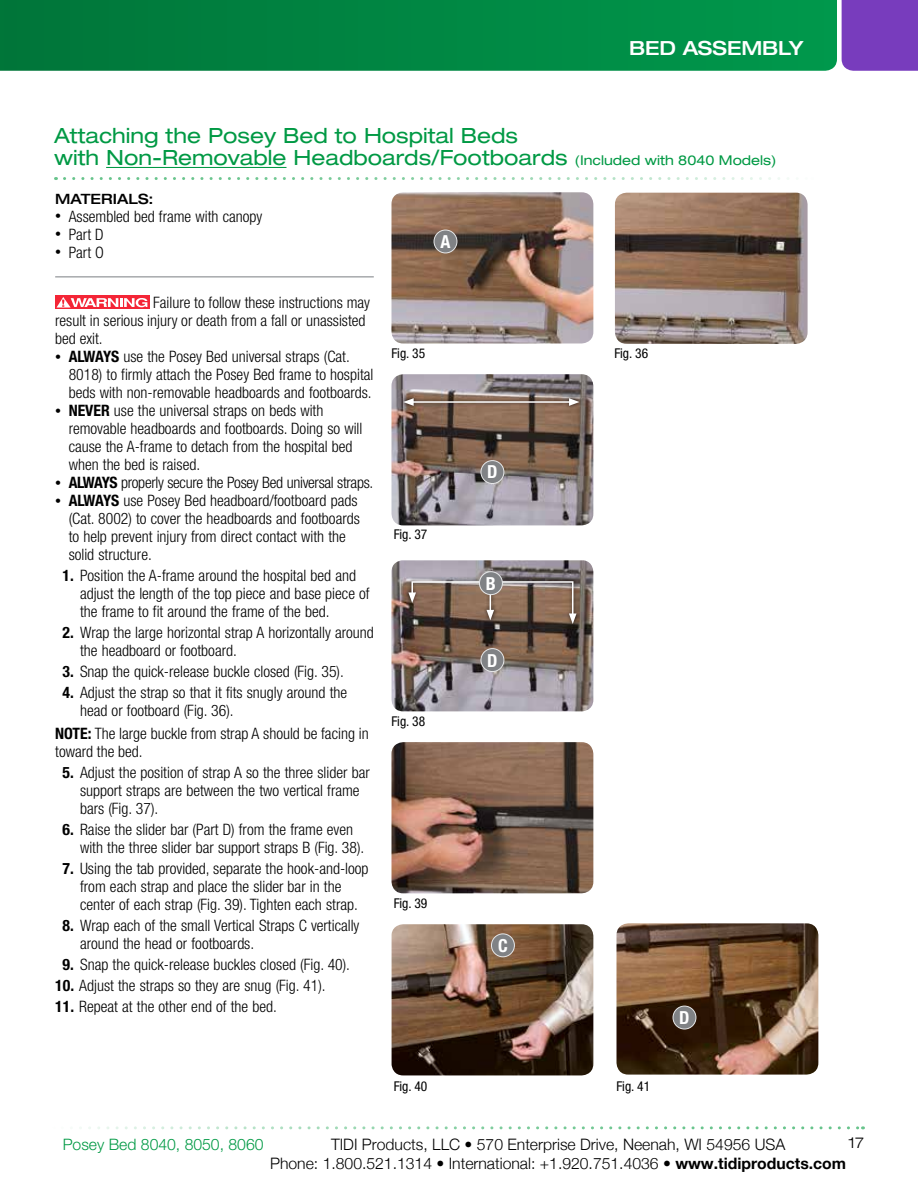
<style>
.page{position:relative;width:918px;height:1188px;background:#fff}
.page>*{position:absolute;margin:0;border:0;box-sizing:border-box;transform-origin:0 0}
.t1{font:expanded 21px/22.5px "Helvetica Neue LT Std";color:#094}
.t2{font:500 expanded 19.5px "Helvetica Neue LT Std";letter-spacing:-.005em;color:#fff}
.t3{font:700 condensed 18px "Helvetica Neue LT Std";color:#fff}
.t4{font:300 condensed 15.75px/18px "Helvetica Neue LT Std";color:#000}
.t5{font:300 15.75px/19px "Helvetica Neue";color:#000;text-align:center}
.t6{font:300 condensed 15.75px "Helvetica Neue LT Std";letter-spacing:-.02em;color:#000}
.t7{font:300 15.75px "Helvetica Neue LT Std";color:#094}
.t8{font:300 expanded 15px "Helvetica Neue LT Std";color:#000}
.t9{font:500 expanded 14.25px "Helvetica Neue LT Std";letter-spacing:.005em;color:#000}
.t10{font:condensed 13.5px "Helvetica Neue LT Std";color:#000}
.s1{font-size:13.5px}
.s2{font-weight:900;font-stretch:expanded;font-size:12px}
.s3{font-weight:700}
</style>
<div class="page">
<svg style="left:79px;top:1126px;width:784px;height:3px"></svg>
<svg style="left:65px;top:177px;width:724px;height:3px"></svg>
<svg style="left:0;top:0;width:837px;height:71px;background:#018743"></svg>
<div style="left:842px;top:0;width:76px;height:71px;background:#783cbd"></div>
<img style="left:615px;top:193px;width:193px;height:151px">
<img style="left:392px;top:192px;width:201px;height:151px">
<img style="left:392px;top:560px;width:201px;height:151px">
<img style="left:392px;top:742px;width:201px;height:151px">
<img style="left:392px;top:374px;width:201px;height:151px">
<div style="left:399px;top:394px;width:185px;height:16px;background:#000;opacity:.85"></div>
<hr style="left:411px;top:401px;width:160px;height:2px;background:#fff">
<svg style="left:403px;top:398px;width:11px;height:8px"></svg>
<svg style="left:569px;top:398px;width:11px;height:8px"></svg>
<div style="left:481px;top:461px;width:23px;height:23px;background:#808285;border-radius:50%"></div>
<div style="left:481px;top:460px;width:23px;height:24px;border:1px solid #e6e7e8;border-radius:50%"></div>
<div style="left:434px;top:230px;width:23px;height:23px;background:#808285;border-radius:50%"></div>
<div style="left:434px;top:230px;width:23px;height:23px;border:1px solid #e6e7e8;border-radius:50%"></div>
<div style="left:404px;top:576px;width:177px;height:52px;background:#000;opacity:.85"></div>
<svg style="left:408px;top:580px;width:169px;height:44px;background:#836c5d"></svg>
<img style="left:392px;top:924px;width:201px;height:151px">
<img style="left:617px;top:923px;width:201px;height:152px">
<div style="left:673px;top:1006px;width:23px;height:23px;background:#808285;border-radius:50%"></div>
<div style="left:673px;top:1006px;width:23px;height:23px;border:1px solid #e6e7e8;border-radius:50%"></div>
<hr style="left:106px;top:167px;width:181px;height:1px;background:#094">
<hr style="left:55px;top:276px;width:319px;height:2px;background:#a7a9ac">
<svg style="left:55px;top:296px;width:94px;height:13px"></svg>
<svg style="left:57px;top:297px;width:90px;height:11px"></svg>
<div style="left:481px;top:649px;width:23px;height:23px;background:#808285;border-radius:50%"></div>
<div style="left:481px;top:648px;width:23px;height:24px;border:1px solid #e6e7e8;border-radius:50%"></div>
<div style="left:491px;top:934px;width:23px;height:23px;background:#808285;border-radius:50%"></div>
<div style="left:491px;top:934px;width:24px;height:23px;border:1px solid #e6e7e8;border-radius:50%"></div>
<div style="left:479px;top:572px;width:23px;height:23px;background:#808285;border-radius:50%"></div>
<div style="left:479px;top:572px;width:24px;height:23px;border:1px solid #e6e7e8;border-radius:50%"></div>
<p class="t2" style="left:629px;top:36px;width:176px">BED ASSEMBLY</p>
<h1 class="t1" style="left:54px;top:124px;width:724px">Attaching the Posey Bed to Hospital Beds<br>with Non-Removable Headboards/Footboards <span class="s1">(Included with 8040 Models)</span></h1>
<p class="t9" style="left:55px;top:190px;width:100px">MATERIALS:</p>
<p class="t4" style="left:55px;top:207px;width:209px"><span class="s2">•</span> Assembled bed frame with canopy</p>
<p class="t4" style="left:55px;top:225px;width:50px"><span class="s2">•</span> Part D</p>
<p class="t4" style="left:55px;top:243px;width:50px"><span class="s2">•</span> Part O</p>
<p class="t4" style="left:55px;top:293px;width:316px;text-indent:98px">Failure to follow these instructions may result in serious injury or death from a fall or unassisted bed exit.</p>
<p class="t4" style="left:69px;top:347px;width:306px;text-indent:-13px"><span class="s2">•</span> <span class="s3">ALWAYS</span> use the Posey Bed universal straps (Cat.<br>8018) to firmly attach the Posey Bed frame to hospital beds with non-removable headboards and footboards.</p>
<p class="t4" style="left:69px;top:401px;width:295px;text-indent:-14px"><span class="s2">•</span> <span class="s3">NEVER</span> use the universal straps on beds with removable headboards and footboards. Doing so will cause the A-frame to detach from the hospital bed when the bed is raised.</p>
<p class="t6" style="left:55px;top:474px;width:317px"><span class="s2">•</span> <span class="s3">ALWAYS</span> properly secure the Posey Bed universal straps.</p>
<p class="t4" style="left:69px;top:491px;width:293px;text-indent:-14px"><span class="s2">•</span> <span class="s3">ALWAYS</span> use Posey Bed headboard/footboard pads (Cat. 8002) to cover the headboards and footboards to help prevent injury from direct contact with the solid structure.</p>
<p class="t4" style="left:80px;top:566px;width:291px;text-indent:-18px"><span class="s3">1.</span> Position the A-frame around the hospital bed and adjust the length of the top piece and base piece of the frame to fit around the frame of the bed.</p>
<p class="t4" style="left:80px;top:623px;width:295px;text-indent:-18px"><span class="s3">2.</span> Wrap the large horizontal strap A horizontally around the headboard or footboard.</p>
<p class="t4" style="left:63px;top:662px;width:280px"><span class="s3">3.</span> Snap the quick-release buckle closed (Fig. 35).</p>
<p class="t4" style="left:80px;top:683px;width:269px;text-indent:-18px"><span class="s3">4.</span> Adjust the strap so that it fits snugly around the head or footboard (Fig. 36).</p>
<p class="t4" style="left:55px;top:724px;width:315px"><span class="s3">NOTE:</span> The large buckle from strap A should be facing in toward the bed.</p>
<p class="t4" style="left:80px;top:763px;width:291px;text-indent:-18px"><span class="s3">5.</span> Adjust the position of strap A so the three slider bar support straps are between the two vertical frame bars (Fig. 37).</p>
<p class="t4" style="left:80px;top:820px;width:283px;text-indent:-18px"><span class="s3">6.</span> Raise the slider bar (Part D) from the frame even with the three slider bar support straps B (Fig. 38).</p>
<p class="t4" style="left:80px;top:859px;width:290px;text-indent:-18px"><span class="s3">7.</span> Using the tab provided, separate the hook-and-loop from each strap and place the slider bar in the center of each strap (Fig. 39). Tighten each strap.</p>
<p class="t4" style="left:80px;top:916px;width:281px;text-indent:-18px"><span class="s3">8.</span> Wrap each of the small Vertical Straps C vertically around the head or footboards.</p>
<p class="t4" style="left:63px;top:955px;width:286px"><span class="s3">9.</span> Snap the quick-release buckles closed (Fig. 40).</p>
<p class="t4" style="left:55px;top:976px;width:269px"><span class="s3">10.</span> Adjust the straps so they are snug (Fig. 41).</p>
<p class="t4" style="left:55px;top:997px;width:220px"><span class="s3">11.</span> Repeat at the other end of the bed.</p>
<p class="t3" style="left:440px;top:231px;width:12px">A</p>
<p class="t10" style="left:392px;top:345px;width:35px">Fig. 35</p>
<p class="t10" style="left:614px;top:345px;width:35px">Fig. 36</p>
<p class="t3" style="left:487px;top:461px;width:12px">D</p>
<p class="t10" style="left:394px;top:527px;width:35px">Fig. 37</p>
<p class="t3" style="left:486px;top:572px;width:12px">B</p>
<p class="t3" style="left:487px;top:649px;width:12px">D</p>
<p class="t10" style="left:392px;top:714px;width:35px">Fig. 38</p>
<p class="t10" style="left:394px;top:896px;width:35px">Fig. 39</p>
<p class="t3" style="left:498px;top:934px;width:11px">C</p>
<p class="t3" style="left:679px;top:1007px;width:12px">D</p>
<p class="t10" style="left:394px;top:1078px;width:35px">Fig. 40</p>
<p class="t10" style="left:617px;top:1078px;width:35px">Fig. 41</p>
<p class="t7" style="left:63px;top:1135px;width:202px">Posey Bed 8040, 8050, 8060</p>
<p class="t8" style="left:848px;top:1134px;width:17px">17</p>
<p class="t5" style="left:270px;top:1134px;width:578px">TIDI Products, LLC • 570 Enterprise Drive, Neenah, WI 54956 USA<br>Phone: 1.800.521.1314 • International: +1.920.751.4036 • <span class="s3">www.tidiproducts.com</span></p>
</div>
